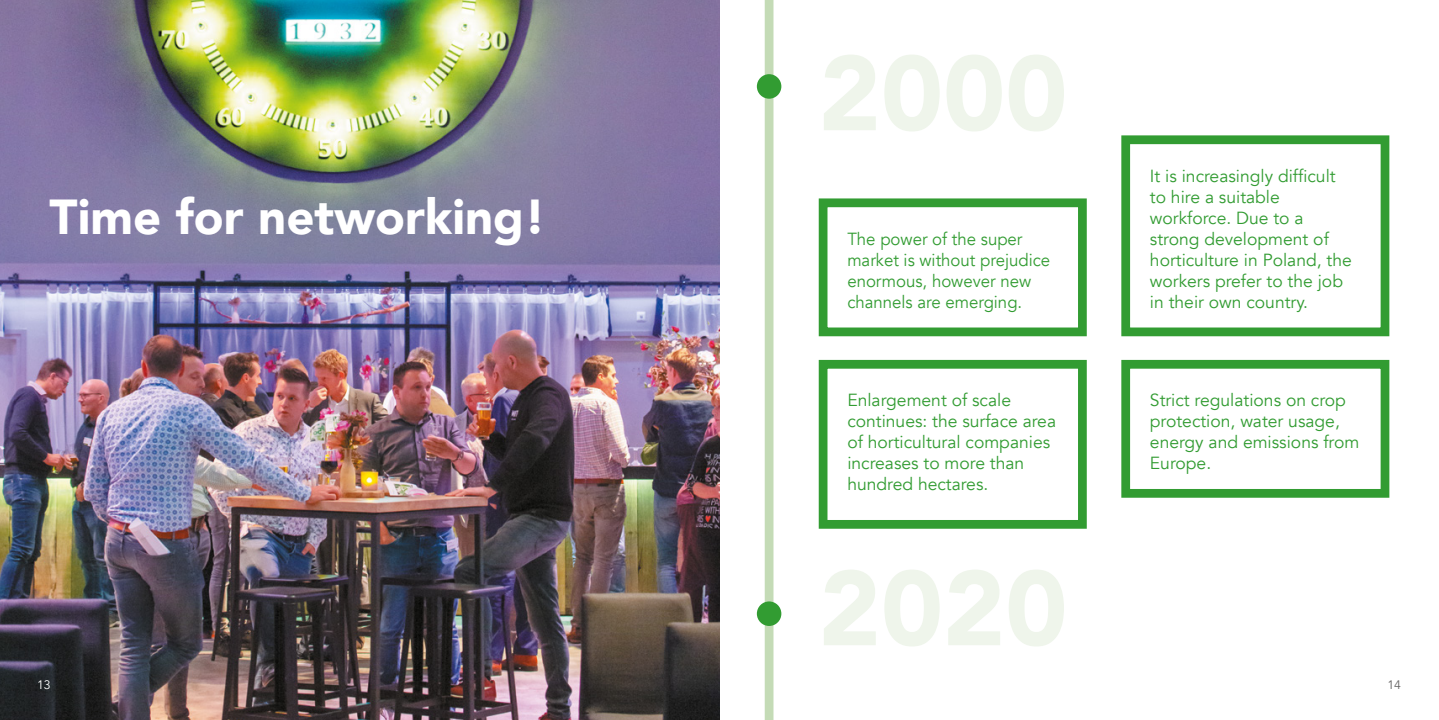
<style>
.page{position:relative;width:1439px;height:720px;background:#fff}
.page>*{position:absolute;margin:0;border:0;box-sizing:border-box;transform-origin:0 0}
.t1{font:900 49px "Avenir";color:#fff}
.t2{font:17.5px/21px "Avenir";color:#329c32}
.t3{font:17.5px/21px "Avenir";color:#329c32;scale:.96 1}
.t4{font:12.25px "Avenir";color:#fff}
.t5{font:12.25px "Avenir";color:#646363}
</style>
<div class="page">
<div style="left:765px;top:0;width:8px;height:719px;background:#c4dbb6"></div>
<div style="left:757px;top:74px;width:24px;height:25px;background:#329c32;border-radius:50%"></div>
<div style="left:757px;top:601px;width:24px;height:24px;background:#329c32;border-radius:50%"></div>
<div style="left:819px;top:198px;width:267px;height:138px;border:9px solid #329c32"></div>
<div style="left:1121px;top:135px;width:268px;height:201px;border:9px solid #329c32"></div>
<div style="left:1121px;top:360px;width:268px;height:137px;border:9px solid #329c32"></div>
<div style="left:819px;top:360px;width:267px;height:168px;border:9px solid #329c32"></div>
<img style="left:0;top:0;width:719px;height:719px">
<h1 class="t1" style="left:50px;top:174px;width:498px">Time for networking!</h1>
<p class="t3" style="left:847px;top:228px;width:213px">The power of the super market is without prejudice enormous, however new channels are emerging.</p>
<p class="t2" style="left:847px;top:389px;width:210px">Enlargement of scale continues: the surface area of horticultural companies increases to more than hundred hectares.</p>
<p class="t2" style="left:1150px;top:165px;width:203px">It is increasingly difficult to hire a suitable workforce. Due to a strong development of horticulture in Poland, the workers prefer to the job in their own country.</p>
<p class="t2" style="left:1150px;top:389px;width:211px">Strict regulations on crop protection, water usage, energy and emissions from<br>Europe.</p>
<p class="t4" style="left:37px;top:677px;width:15px">13</p>
<p class="t5" style="left:1387px;top:677px;width:15px">14</p>
</div>
